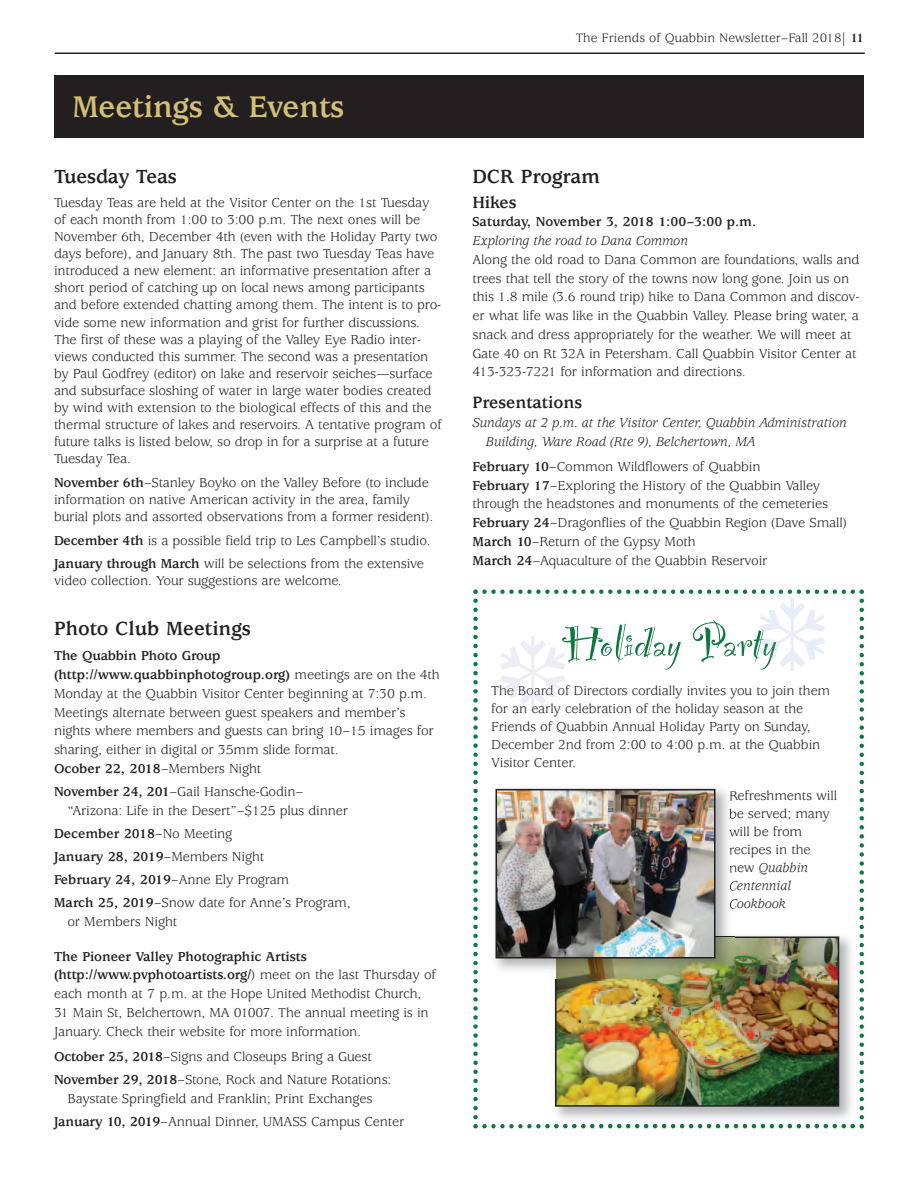
<style>
.page{position:relative;width:918px;height:1188px;background:#fff}
.page>*{position:absolute;margin:0;border:0;box-sizing:border-box;transform-origin:0 0}
.t1{font:54px "Party Let Plain";color:#0d793f}
.t2{font:700 33px "Usherwood";letter-spacing:-.01em;color:#d3bf75}
.t3{font:700 21px "Usherwood";color:#231f20}
.t4{font:700 18px "Usherwood";color:#231f20}
.t5{font:14.25px/18.8px "Usherwood";letter-spacing:-.01em;color:#231f20}
.t6{font:italic 14.25px/18.8px "Usherwood";letter-spacing:-.005em;color:#231f20}
.t7{font:700 14.25px "Usherwood";color:#231f20}
.t8{font:13.5px "Usherwood";color:#231f20}
.s1{font-weight:700}
.s2{font-style:italic}
</style>
<div class="page">
<hr style="left:55px;top:52px;width:810px;height:2px;background:#231f20">
<div style="left:54px;top:75px;width:810px;height:63px;background:#231f20"></div>
<img style="left:473px;top:589px;width:391px;height:539px">
<h2 class="t2" style="left:72px;top:95px;width:274px">Meetings &amp; Events</h2>
<h3 class="t3" style="left:54px;top:169px;width:124px">Tuesday Teas</h3>
<p class="t5" style="left:54px;top:195px;width:389px;line-height:17.1px">Tuesday Teas are held at the Visitor Center on the 1st Tuesday of each month from 1:00 to 3:00 p.m. The next ones will be November 6th, December 4th (even with the Holiday Party two days before), and January 8th. The past two Tuesday Teas have introduced a new element: an informative presentation after a short period of catching up on local news among participants and before extended chatting among them. The intent is to pro&shy;vide some new information and grist for further discussions.<br>The first of these was a playing of the Valley Eye Radio inter&shy;views conducted this summer. The second was a presentation by Paul Godfrey (editor) on lake and reservoir seiches—surface and subsurface sloshing of water in large water bodies created by wind with extension to the biological effects of this and the thermal structure of lakes and reservoirs. A tentative program of future talks is listed below, so drop in for a surprise at a future Tuesday Tea.</p>
<p class="t5" style="left:54px;top:475px;width:381px;line-height:17.1px"><span class="s1">November 6th</span>–Stanley Boyko on the Valley Before (to include information on native American activity in the area, family burial plots and assorted observations from a former resident).</p>
<p class="t5" style="left:54px;top:530px;width:378px;line-height:23.5px"><span class="s1">December 4th</span> is a possible field trip to Les Campbell’s studio.<br><span class="s1">January through March</span> will be selections from the extensive</p>
<p class="t5" style="left:54px;top:573px;width:289px">video collection. Your suggestions are welcome.</p>
<h3 class="t3" style="left:54px;top:621px;width:198px">Photo Club Meetings</h3>
<p class="t5" style="left:54px;top:648px;width:387px"><span class="s1">The Quabbin Photo Group (http://www.quabbinphotogroup.org)</span> meetings are on the 4th Monday at the Quabbin Visitor Center beginning at 7:30 p.m.<br>Meetings alternate between guest speakers and member’s nights where members and guests can bring 10–15 images for sharing, either in digital or 35mm slide format.<br><span class="s1">Ocober 22, 2018</span>–Members Night</p>
<p class="t5" style="left:67px;top:784px;width:282px;text-indent:-13px"><span class="s1">November 24, 201</span>–Gail Hansche-Godin– “Arizona: Life in the Desert”–$125 plus dinner</p>
<p class="t5" style="left:54px;top:823px;width:298px;line-height:23.1px"><span class="s1">December 2018</span>–No Meeting<br><span class="s1">January 28, 2019</span>–Members Night<br><span class="s1">February 24, 2019</span>–Anne Ely Program<br><span class="s1">March 25, 2019</span>–Snow date for Anne’s Program,</p>
<p class="t5" style="left:67px;top:913px;width:111px">or Members Night</p>
<p class="t5" style="left:54px;top:948px;width:384px"><span class="s1">The Pioneer Valley Photographic Artists (http://www.pvphotoartists.org/</span>) meet on the last Thursday of each month at 7 p.m. at the Hope United Methodist Church, 31 Main St, Belchertown, MA 01007. The annual meeting is in January. Check their website for more information.</p>
<p class="t5" style="left:54px;top:1046px;width:339px;line-height:23.1px"><span class="s1">October 25, 2018</span>–Signs and Closeups Bring a Guest<br><span class="s1">November 29, 2018</span>–Stone, Rock and Nature Rotations:</p>
<p class="t5" style="left:54px;top:1088px;width:352px;line-height:23.1px;text-indent:13px">Baystate Springfield and Franklin; Print Exchanges<br><span class="s1">January 10, 2019</span>–Annual Dinner, UMASS Campus Center</p>
<p class="t8" style="left:576px;top:33px;width:290px">The Friends of Quabbin Newsletter–Fall 2018<span class="s1">| 11</span></p>
<h3 class="t3" style="left:473px;top:169px;width:129px">DCR Program</h3>
<p class="t4" style="left:473px;top:195px;width:45px">Hikes</p>
<p class="t7" style="left:473px;top:217px;width:285px">Saturday, November 3, 2018 1:00–3:00 p.m.</p>
<p class="t6" style="left:473px;top:233px;width:217px">Exploring the road to Dana Common</p>
<p class="t5" style="left:473px;top:251px;width:388px">Along the old road to Dana Common are foundations, walls and trees that tell the story of the towns now long gone. Join us on this 1.8 mile (3.6 round trip) hike to Dana Common and discov&shy;er what life was like in the Quabbin Valley. Please bring water, a snack and dress appropriately for the weather. We will meet at Gate 40 on Rt 32A in Petersham. Call Quabbin Visitor Center at 413-323-7221 for information and directions.</p>
<p class="t4" style="left:473px;top:396px;width:111px">Presentations</p>
<p class="t6" style="left:486px;top:414px;width:362px;text-indent:-13px">Sundays at 2 p.m. at the Visitor Center, Quabbin Administration<br>Building, Ware Road (Rte 9), Belchertown, MA</p>
<p class="t5" style="left:473px;top:458px;width:376px"><span class="s1">February 10</span>–Common Wildflowers of Quabbin<br><span class="s1">February 17</span>–Exploring the History of the Quabbin Valley through the headstones and monuments of the cemeteries <span class="s1">February 24</span>–Dragonflies of the Quabbin Region (Dave Small)<br><span class="s1">March 10</span>–Return of the Gypsy Moth<br><span class="s1">March 24</span>–Aquaculture of the Quabbin Reservoir</p>
<h1 class="t1" style="left:561px;top:619px;width:217px">Holiday Party</h1>
<p class="t5" style="left:491px;top:683px;width:341px;line-height:18px">The Board of Directors cordially invites you to join them for an early celebration of the holiday season at the Friends of Quabbin Annual Holiday Party on Sunday, December 2nd from 2:00 to 4:00 p.m. at the Quabbin Visitor Center.</p>
<p class="t5" style="left:729px;top:788px;width:110px;line-height:18px">Refreshments will be served; many will be from recipes in the new <span class="s2">Quabbin<br>Centennial<br>Cookbook</span></p>
</div>
